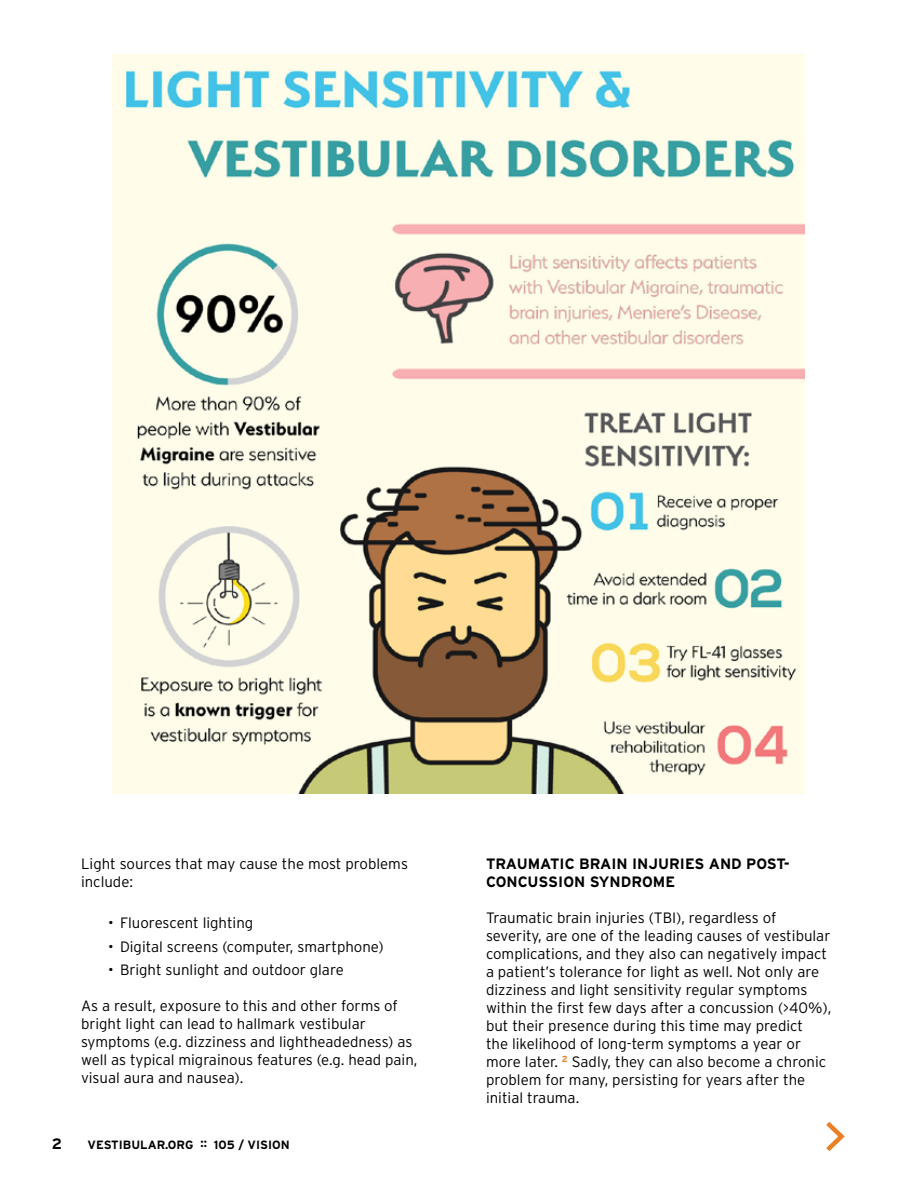
<style>
.page{position:relative;width:918px;height:1188px;background:#fff}
.page>*{position:absolute;margin:0;border:0;box-sizing:border-box;transform-origin:0 0}
.t1{font:300 15px/18px "Interstate";color:#000}
.t2{font:700 15px/18px "Interstate";color:#000}
.t3{font:700 12px "Interstate";color:#000}
</style>
<div class="page">
<svg style="left:826px;top:1121px;width:19px;height:31px"></svg>
<img style="left:112px;top:54px;width:692px;height:740px">
<p class="t1" style="left:81px;top:854px;width:329px">Light sources that may cause the most problems include:</p>
<p class="t1" style="left:108px;top:914px;width:147px">• Fluorescent lighting</p>
<p class="t1" style="left:108px;top:937px;width:277px">• Digital screens (computer, smartphone)</p>
<p class="t1" style="left:108px;top:961px;width:237px">• Bright sunlight and outdoor glare</p>
<p class="t1" style="left:81px;top:997px;width:338px">As a result, exposure to this and other forms of bright light can lead to hallmark vestibular symptoms (e.g. dizziness and lightheadedness) as well as typical migrainous features (e.g. head pain, visual aura and nausea).</p>
<p class="t2" style="left:52px;top:1134px;width:12px">2</p>
<p class="t3" style="left:87px;top:1138px;width:204px">VESTIBULAR.ORG :: 105 / VISION</p>
<p class="t2" style="left:486px;top:855px;width:306px">TRAUMATIC BRAIN INJURIES AND POST-<br>CONCUSSION SYNDROME</p>
<p class="t1" style="left:486px;top:908px;width:347px">Traumatic brain injuries (TBI), regardless of severity, are one of the leading causes of vestibular complications, and they also can negatively impact a patient’s tolerance for light as well. Not only are dizziness and light sensitivity regular symptoms within the first few days after a concussion (&gt;40%), but their presence during this time may predict<br>the likelihood of long-term symptoms a year or more later. <sup>2</sup> Sadly, they can also become a chronic problem for many, persisting for years after the initial trauma.</p>
</div>
